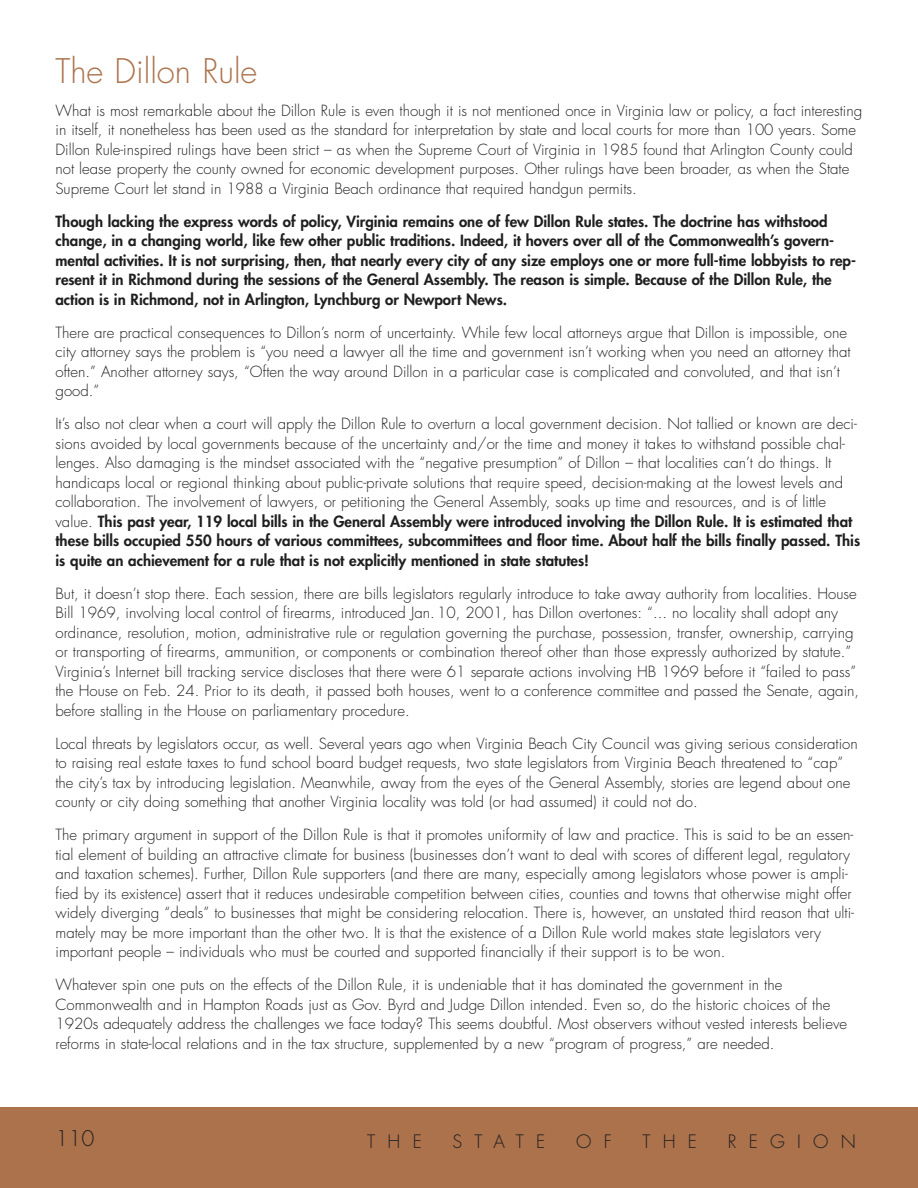
<style>
.page{position:relative;width:918px;height:1188px;background:#fff}
.page>*{position:absolute;margin:0;border:0;box-sizing:border-box;transform-origin:0 0}
.t1{font:300 33px "Futura";color:#ac724c}
.t2{font:300 21px "Futura";color:#201f20}
.t3{font:300 18px "Futura";letter-spacing:.68em;color:#201f20}
.t4{font:300 15px/19.5px "Futura";color:#201f20}
.t5{font:800 15px/19.5px "Futura";color:#201f20}
.s1{font-weight:800}
</style>
<div class="page">
<div style="left:0;top:1107px;width:918px;height:81px;background:#ac724c"></div>
<h1 class="t1" style="left:56px;top:55px;width:203px">The Dillon Rule</h1>
<p class="t4" style="left:56px;top:102px;width:808px">What is most remarkable about the Dillon Rule is even though it is not mentioned once in Virginia law or policy, a fact interesting in itself, it nonetheless has been used as the standard for interpretation by state and local courts for more than 100 years. Some Dillon Rule-inspired rulings have been strict – as when the Supreme Court of Virginia in 1985 found that Arlington County could not lease property the county owned for economic development purposes. Other rulings have been broader, as when the State Supreme Court let stand in 1988 a Virginia Beach ordinance that required handgun permits.</p>
<p class="t5" style="left:56px;top:213px;width:802px">Though lacking the express words of policy, Virginia remains one of few Dillon Rule states. The doctrine has withstood change, in a changing world, like few other public traditions. Indeed, it hovers over all of the Commonwealth’s govern&shy;mental activities. It is not surprising, then, that nearly every city of any size employs one or more full-time lobbyists to rep&shy;resent it in Richmond during the sessions of the General Assembly. The reason is simple. Because of the Dillon Rule, the action is in Richmond, not in Arlington, Lynchburg or Newport News.</p>
<p class="t4" style="left:56px;top:324px;width:797px">There are practical consequences to Dillon’s norm of uncertainty. While few local attorneys argue that Dillon is impossible, one city attorney says the problem is “you need a lawyer all the time and government isn’t working when you need an attorney that often.” Another attorney says, “Often the way around Dillon in a particular case is complicated and convoluted, and that isn’t good.”</p>
<p class="t4" style="left:56px;top:415px;width:806px">It’s also not clear when a court will apply the Dillon Rule to overturn a local government decision. Not tallied or known are deci&shy;sions avoided by local governments because of the uncertainty and/or the time and money it takes to withstand possible chal&shy;lenges. Also damaging is the mindset associated with the “negative presumption” of Dillon – that localities can’t do things. It handicaps local or regional thinking about public-private solutions that require speed, decision-making at the lowest levels and collaboration. The involvement of lawyers, or petitioning the General Assembly, soaks up time and resources, and is of little value. <span class="s1">This past year, 119 local bills in the General Assembly were introduced involving the Dillon Rule. It is estimated that these bills occupied 550 hours of various committees, subcommittees and floor time. About half the bills finally passed. This is quite an achievement for a rule that is not explicitly mentioned in state statutes!</span></p>
<p class="t4" style="left:56px;top:585px;width:805px">But, it doesn’t stop there. Each session, there are bills legislators regularly introduce to take away authority from localities. House Bill 1969, involving local control of firearms, introduced Jan.10, 2001, has Dillon overtones: “... no locality shall adopt any ordinance, resolution, motion, administrative rule or regulation governing the purchase, possession, transfer, ownership, carrying or transporting of firearms, ammunition, or components or combination thereof other than those expressly authorized by statute.” Virginia’s Internet bill tracking service discloses that there were 61 separate actions involving HB 1969 before it “failed to pass” the House on Feb. 24. Prior to its death, it passed both houses, went to a conference committee and passed the Senate, again, before stalling in the House on parliamentary procedure.</p>
<p class="t4" style="left:56px;top:735px;width:804px">Local threats by legislators occur, as well. Several years ago when Virginia Beach City Council was giving serious consideration to raising real estate taxes to fund school board budget requests, two state legislators from Virginia Beach threatened to “cap” the city’s tax by introducing legislation. Meanwhile, away from the eyes of the General Assembly, stories are legend about one county or city doing something that another Virginia locality was told (or had assumed) it could not do.</p>
<p class="t4" style="left:56px;top:826px;width:800px">The primary argument in support of the Dillon Rule is that it promotes uniformity of law and practice. This is said to be an essen&shy;tial element of building an attractive climate for business (businesses don’t want to deal with scores of different legal, regulatory and taxation schemes). Further, Dillon Rule supporters (and there are many, especially among legislators whose power is ampli&shy;fied by its existence) assert that it reduces undesirable competition between cities, counties and towns that otherwise might offer widely diverging “deals” to businesses that might be considering relocation. There is, however, an unstated third reason that ulti&shy;mately may be more important than the other two. It is that the existence of a Dillon Rule world makes state legislators very important people – individuals who must be courted and supported financially if their support is to be won.</p>
<p class="t4" style="left:56px;top:976px;width:793px">Whatever spin one puts on the effects of the Dillon Rule, it is undeniable that it has dominated the government in the Commonwealth and in Hampton Roads just as Gov. Byrd and Judge Dillon intended. Even so, do the historic choices of the 1920s adequately address the challenges we face today? This seems doubtful. Most observers without vested interests believe reforms in state-local relations and in the tax structure, supplemented by a new “program of progress,” are needed.</p>
<h2 class="t2" style="left:56px;top:1129px;width:41px">110</h2>
<p class="t3" style="left:367px;top:1133px;width:56px">THE</p>
<p class="t3" style="left:452px;top:1133px;width:94px">STATE</p>
<p class="t3" style="left:576px;top:1133px;width:37px">O F</p>
<p class="t3" style="left:642px;top:1133px;width:56px">THE</p>
<p class="t3" style="left:728px;top:1133px;width:130px">REGION</p>
</div>
